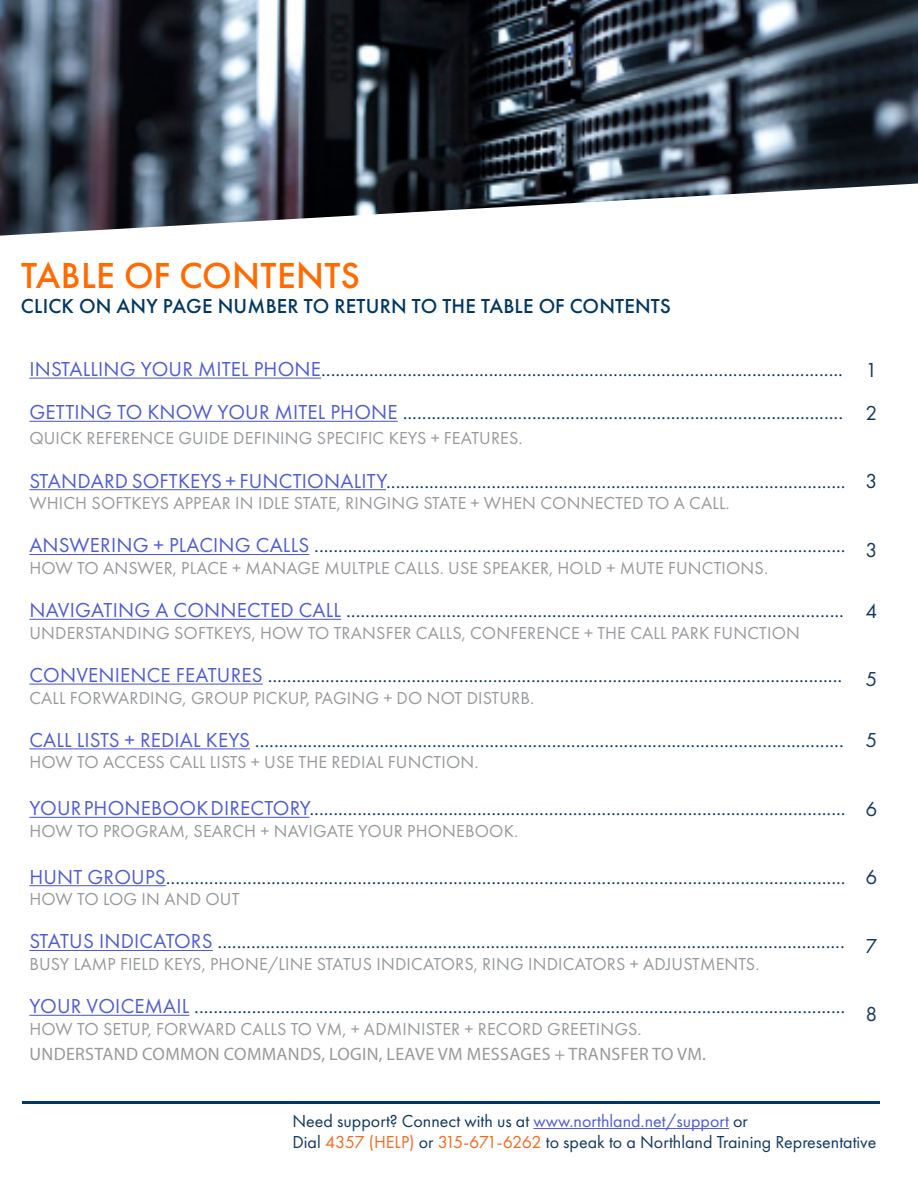
<style>
.page{position:relative;width:918px;height:1188px;background:#fff}
.page>*{position:absolute;margin:0;border:0;box-sizing:border-box;transform-origin:0 0}
.t1{font:500 37.5px "Futura PT";letter-spacing:.01em;color:#ff6b00}
.t2{font:21px "Futura PT";letter-spacing:.01em;color:#003764}
.t3{font:500 21px "Futura PT";letter-spacing:.01em;color:#003764}
.t4{font:21px "Futura PT";color:#133863}
.t5{font:18px "Futura PT";letter-spacing:.01em;color:#97999c}
.t6{font:18px "Futura PT";color:#133863}
.t7{font:18px "Myriad Pro";letter-spacing:.02em;color:#97999c}
.s1{color:#4f5cd6}
.s2{color:#f36b21}
</style>
<div class="page">
<img style="left:0;top:0;width:918px;height:182px">
<svg style="left:0;top:182px;width:918px;height:197px"></svg>
<hr style="left:29px;top:378px;width:292px;height:1px;background:#4f5cd6">
<hr style="left:29px;top:421px;width:369px;height:1px;background:#4f5cd6">
<hr style="left:29px;top:489px;width:357px;height:1px;background:#4f5cd6">
<hr style="left:29px;top:554px;width:280px;height:1px;background:#4f5cd6">
<hr style="left:29px;top:619px;width:312px;height:1px;background:#4f5cd6">
<hr style="left:29px;top:684px;width:234px;height:1px;background:#4f5cd6">
<hr style="left:29px;top:748px;width:221px;height:1px;background:#4f5cd6">
<hr style="left:29px;top:817px;width:280px;height:1px;background:#4f5cd6">
<hr style="left:29px;top:885px;width:137px;height:1px;background:#4f5cd6">
<hr style="left:29px;top:950px;width:184px;height:1px;background:#4f5cd6">
<hr style="left:29px;top:1015px;width:160px;height:1px;background:#4f5cd6">
<hr style="left:533px;top:1128px;width:196px;height:1px;background:#4f5cd6">
<hr style="left:22px;top:1101px;width:858px;height:2px;background:#003764">
<p class="t1" style="left:21px;top:253px;width:341px">TABLE OF CONTENTS</p>
<p class="t3" style="left:21px;top:294px;width:652px">CLICK ON ANY PAGE NUMBER TO RETURN TO THE TABLE OF CONTENTS</p>
<p class="t2" style="left:29px;top:357px;width:815px"><span class="s1">INSTALLING YOUR MITEL PHONE</span>.............................................................................................................</p>
<p class="t2" style="left:29px;top:400px;width:815px"><span class="s1">GETTING TO KNOW YOUR MITEL PHONE</span> ............................................................................................</p>
<p class="t5" style="left:29px;top:428px;width:495px">QUICK REFERENCE GUIDE DEFINING SPECIFIC KEYS + FEATURES.</p>
<p class="t2" style="left:29px;top:468px;width:818px"><span class="s1">STANDARD SOFTKEYS + FUNCTIONALITY</span>................................................................................................</p>
<p class="t5" style="left:29px;top:493px;width:702px">WHICH SOFTKEYS APPEAR IN IDLE STATE, RINGING STATE + WHEN CONNECTED TO A CALL.</p>
<p class="t2" style="left:29px;top:533px;width:818px"><span class="s1">ANSWERING + PLACING CALLS</span> ...............................................................................................................</p>
<p class="t5" style="left:29px;top:557px;width:740px">HOW TO ANSWER, PLACE + MANAGE MULTPLE CALLS. USE SPEAKER, HOLD + MUTE FUNCTIONS.</p>
<p class="t2" style="left:29px;top:598px;width:816px"><span class="s1">NAVIGATING A CONNECTED CALL</span> ........................................................................................................</p>
<p class="t5" style="left:29px;top:622px;width:772px">UNDERSTANDING SOFTKEYS, HOW TO TRANSFER CALLS, CONFERENCE + THE CALL PARK FUNCTION</p>
<p class="t2" style="left:29px;top:663px;width:814px"><span class="s1">CONVENIENCE FEATURES</span> ........................................................................................................................</p>
<p class="t5" style="left:29px;top:687px;width:506px">CALL FORWARDING, GROUP PICKUP, PAGING + DO NOT DISTURB.</p>
<p class="t2" style="left:29px;top:727px;width:816px"><span class="s1">CALL LISTS + REDIAL KEYS</span> ...........................................................................................................................</p>
<p class="t5" style="left:29px;top:752px;width:451px">HOW TO ACCESS CALL LISTS + USE THE REDIAL FUNCTION.</p>
<p class="t2" style="left:29px;top:796px;width:818px"><span class="s1">YOUR PHONEBOOK DIRECTORY</span>................................................................................................................</p>
<p class="t5" style="left:29px;top:820px;width:490px">HOW TO PROGRAM, SEARCH + NAVIGATE YOUR PHONEBOOK.</p>
<p class="t2" style="left:29px;top:864px;width:818px"><span class="s1">HUNT GROUPS</span>..............................................................................................................................................</p>
<p class="t5" style="left:29px;top:889px;width:212px">HOW TO LOG IN AND OUT</p>
<p class="t2" style="left:29px;top:929px;width:817px"><span class="s1">STATUS INDICATORS</span> ...................................................................................................................................</p>
<p class="t5" style="left:29px;top:953px;width:732px">BUSY LAMP FIELD KEYS, PHONE/LINE STATUS INDICATORS, RING INDICATORS + ADJUSTMENTS.</p>
<p class="t2" style="left:29px;top:994px;width:818px"><span class="s1">YOUR VOICEMAIL</span> ........................................................................................................................................</p>
<p class="t5" style="left:29px;top:1018px;width:614px">HOW TO SETUP, FORWARD CALLS TO VM, + ADMINISTER + RECORD GREETINGS.</p>
<p class="t7" style="left:29px;top:1043px;width:678px">UNDERSTAND COMMON COMMANDS, LOGIN, LEAVE VM MESSAGES + TRANSFER TO VM.</p>
<p class="t4" style="left:866px;top:357px;width:13px">1</p>
<p class="t4" style="left:866px;top:400px;width:13px">2</p>
<p class="t4" style="left:866px;top:469px;width:13px">3</p>
<p class="t4" style="left:866px;top:537px;width:13px">3</p>
<p class="t4" style="left:866px;top:598px;width:13px">4</p>
<p class="t4" style="left:866px;top:667px;width:13px">5</p>
<p class="t4" style="left:866px;top:728px;width:13px">5</p>
<p class="t4" style="left:866px;top:796px;width:13px">6</p>
<p class="t4" style="left:866px;top:865px;width:13px">6</p>
<p class="t4" style="left:866px;top:933px;width:13px">7</p>
<p class="t4" style="left:866px;top:1001px;width:13px">8</p>
<p class="t6" style="left:292px;top:1110px;width:457px">Need support? Connect with us at <span class="s1">www.northland.net/support</span> or</p>
<p class="t6" style="left:292px;top:1131px;width:586px">Dial <span class="s2">4357 (HELP)</span> or <span class="s2">315-671-6262</span> to speak to a Northland Training Representative</p>
</div>
